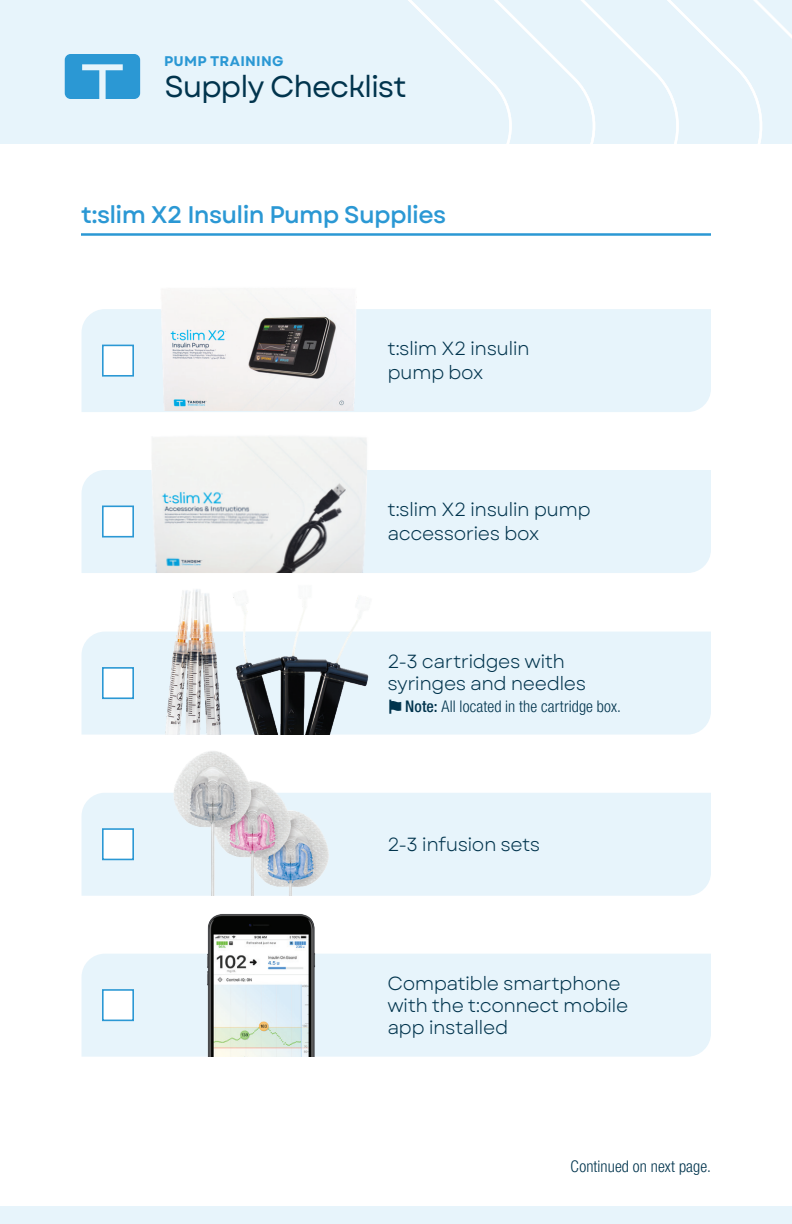
<style>
.page{position:relative;width:792px;height:1224px;background:#fff}
.page>*{position:absolute;margin:0;border:0;box-sizing:border-box;transform-origin:0 0}
.t1{font:30px "Garet";letter-spacing:-.035em;color:#01344d}
.t2{font:500 24px "Garet";letter-spacing:-.03em;color:#2b98d4}
.t3{font:19px/22px "Garet";letter-spacing:-.025em;color:#01344d}
.t4{font:300 condensed 16px "Helvetica Neue LT Pro";letter-spacing:.01em;color:#01344d}
.t5{font:700 14px "Garet";letter-spacing:.02em;color:#2b98d4}
.s1{font-family:"Garet";font-weight:700;font-stretch:normal}
.s2{font-weight:500}
</style>
<div class="page">
<div style="left:0;top:0;width:792px;height:144px;background:#e7f4fb"></div>
<svg style="left:604px;top:0;width:188px;height:144px"></svg>
<svg style="left:408px;top:0;width:196px;height:144px"></svg>
<div style="left:0;top:1206px;width:792px;height:18px;background:#e7f4fb"></div>
<div style="left:82px;top:309px;width:629px;height:103px;background:#e7f4fb"></div>
<div style="left:82px;top:470px;width:629px;height:103px;background:#e7f4fb"></div>
<div style="left:82px;top:632px;width:629px;height:103px;background:#e7f4fb"></div>
<div style="left:82px;top:793px;width:629px;height:103px;background:#e7f4fb"></div>
<div style="left:82px;top:954px;width:629px;height:103px;background:#e7f4fb"></div>
<svg style="left:65px;top:54px;width:75px;height:45px;background:#44a4d9"></svg>
<svg style="left:101px;top:344px;width:34px;height:33px"></svg>
<svg style="left:101px;top:505px;width:34px;height:33px"></svg>
<svg style="left:101px;top:666px;width:34px;height:34px"></svg>
<svg style="left:101px;top:827px;width:34px;height:34px"></svg>
<svg style="left:101px;top:988px;width:34px;height:34px"></svg>
<hr style="left:81px;top:233px;width:630px;height:3px;background:#2b98d4">
<img style="left:154px;top:288px;width:211px;height:122px">
<img style="left:143px;top:436px;width:235px;height:137px">
<img style="left:148px;top:751px;width:202px;height:144px">
<img style="left:161px;top:914px;width:200px;height:143px">
<img style="left:160px;top:589px;width:222px;height:146px">
<p class="t5" style="left:164px;top:52px;width:121px">PUMP TRAINING</p>
<h1 class="t1" style="left:164px;top:68px;width:244px">Supply Checklist</h1>
<p class="t2" style="left:81px;top:200px;width:367px">t:slim X2 Insulin Pump Supplies</p>
<p class="t3" style="left:387px;top:337px;width:144px;line-height:24px">t:slim X2 insulin pump box</p>
<p class="t3" style="left:387px;top:498px;width:205px;line-height:24px">t:slim X2 insulin pump accessories box</p>
<p class="t3" style="left:387px;top:651px;width:200px">2-3 cartridges with syringes and needles</p>
<p class="t4" style="left:387px;top:697px;width:235px"><span class="s1">⚑</span> <span class="s2">Note:</span> All located in the cartridge box.</p>
<p class="t3" style="left:387px;top:834px;width:154px">2-3 infusion sets</p>
<p class="t3" style="left:387px;top:973px;width:242px">Compatible smartphone with the t:connect mobile app installed</p>
<p class="t4" style="left:571px;top:1157px;width:142px">Continued on next page.</p>
</div>
